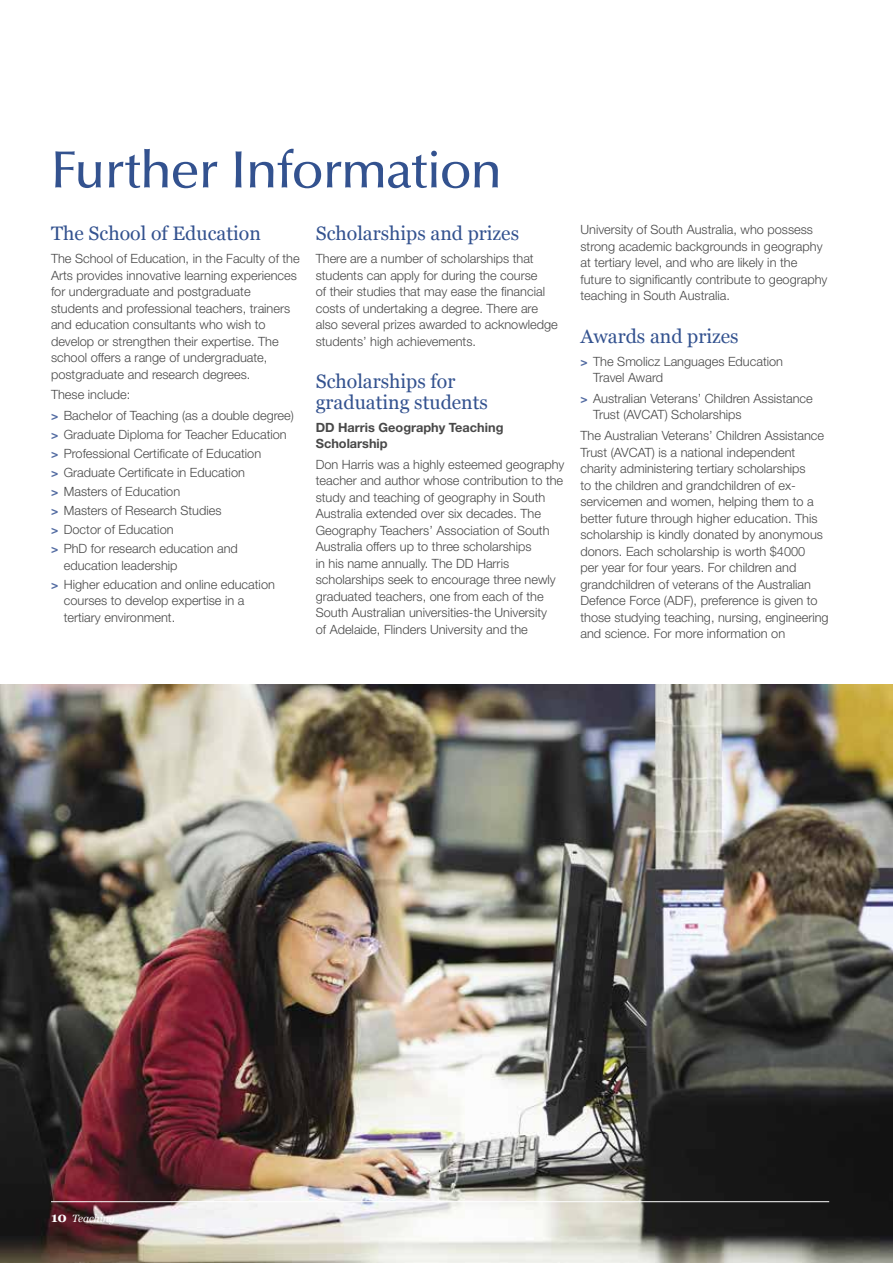
<style>
.page{position:relative;width:893px;height:1263px;background:#fff}
.page>*{position:absolute;margin:0;border:0;box-sizing:border-box;transform-origin:0 0}
.t1{font:500 52.5px "Optima LT Std";letter-spacing:-.03em;color:#33528f}
.t2{font:19.5px/21px "Georgia";color:#33528f}
.t3{font:300 12.75px/16.5px "Helvetica Neue LT Std";color:#484848}
.t4{font:700 12.75px/16.5px "Helvetica Neue LT Std";color:#484848}
.t5{font:italic 10.5px "Georgia";color:#fff}
.s1{font-weight:700;font-size:12px;color:#516aa1}
.s2{font-weight:700;font-style:normal;font-size:13.5px}
</style>
<div class="page">
<img style="left:0;top:685px;width:893px;height:578px">
<hr style="left:51px;top:1201px;width:778px;height:1px;background:#fff">
<h1 class="t1" style="left:51px;top:140px;width:453px">Further Information</h1>
<h2 class="t2" style="left:316px;top:222px;width:205px">Scholarships and prizes</h2>
<p class="t3" style="left:316px;top:250px;width:244px">There are a number of scholarships that students can apply for during the course<br>of their studies that may ease the financial costs of undertaking a degree. There are also several prizes awarded to acknowledge students’ high achievements.</p>
<h2 class="t2" style="left:316px;top:370px;width:174px">Scholarships for graduating students</h2>
<p class="t4" style="left:316px;top:419px;width:189px">DD Harris Geography Teaching<br>Scholarship</p>
<p class="t3" style="left:316px;top:456px;width:250px">Don Harris was a highly esteemed geography teacher and author whose contribution to the study and teaching of geography in South Australia extended over six decades. The Geography Teachers’ Association of South Australia offers up to three scholarships<br>in his name annually. The DD Harris scholarships seek to encourage three newly graduated teachers, one from each of the South Australian universities-the University<br>of Adelaide, Flinders University and the</p>
<h2 class="t2" style="left:51px;top:222px;width:211px">The School of Education</h2>
<p class="t3" style="left:51px;top:250px;width:250px">The School of Education, in the Faculty of the Arts provides innovative learning experiences for undergraduate and postgraduate students and professional teachers, trainers and education consultants who wish to develop or strengthen their expertise. The school offers a range of undergraduate, postgraduate and research degrees.</p>
<p class="t3" style="left:51px;top:384px;width:244px;line-height:20.7px">These include:<br><span class="s1">&gt;</span> Bachelor of Teaching (as a double degree)</p>
<p class="t3" style="left:51px;top:425px;width:237px;line-height:19px"><span class="s1">&gt;</span> Graduate Diploma for Teacher Education <span class="s1">&gt;</span> Professional Certificate of Education<br><span class="s1">&gt;</span> Graduate Certificate in Education<br><span class="s1">&gt;</span> Masters of Education<br><span class="s1">&gt;</span> Masters of Research Studies<br><span class="s1">&gt;</span> Doctor of Education<br><span class="s1">&gt;</span> PhD for research education and</p>
<p class="t3" style="left:51px;top:556px;width:225px;line-height:19px;text-indent:13px">education leadership<br><span class="s1">&gt;</span> Higher education and online education</p>
<p class="t3" style="left:64px;top:592px;width:182px">courses to develop expertise in a tertiary environment.</p>
<p class="t3" style="left:580px;top:221px;width:249px">University of South Australia, who possess strong academic backgrounds in geography at tertiary level, and who are likely in the future to significantly contribute to geography teaching in South Australia.</p>
<h2 class="t2" style="left:580px;top:325px;width:160px">Awards and prizes</h2>
<p class="t3" style="left:593px;top:353px;width:191px;text-indent:-13px"><span class="s1">&gt;</span> The Smolicz Languages Education<br>Travel Award</p>
<p class="t3" style="left:593px;top:390px;width:221px;text-indent:-13px"><span class="s1">&gt;</span> Australian Veterans’ Children Assistance<br>Trust (AVCAT) Scholarships</p>
<p class="t3" style="left:580px;top:427px;width:250px">The Australian Veterans’ Children Assistance Trust (AVCAT) is a national independent charity administering tertiary scholarships<br>to the children and grandchildren of ex&shy;servicemen and women, helping them to a better future through higher education. This scholarship is kindly donated by anonymous donors. Each scholarship is worth $4000<br>per year for four years. For children and grandchildren of veterans of the Australian Defence Force (ADF), preference is given to those studying teaching, nursing, engineering and science. For more information on</p>
<p class="t5" style="left:51px;top:1211px;width:66px"><span class="s2">10</span> Teaching</p>
</div>
